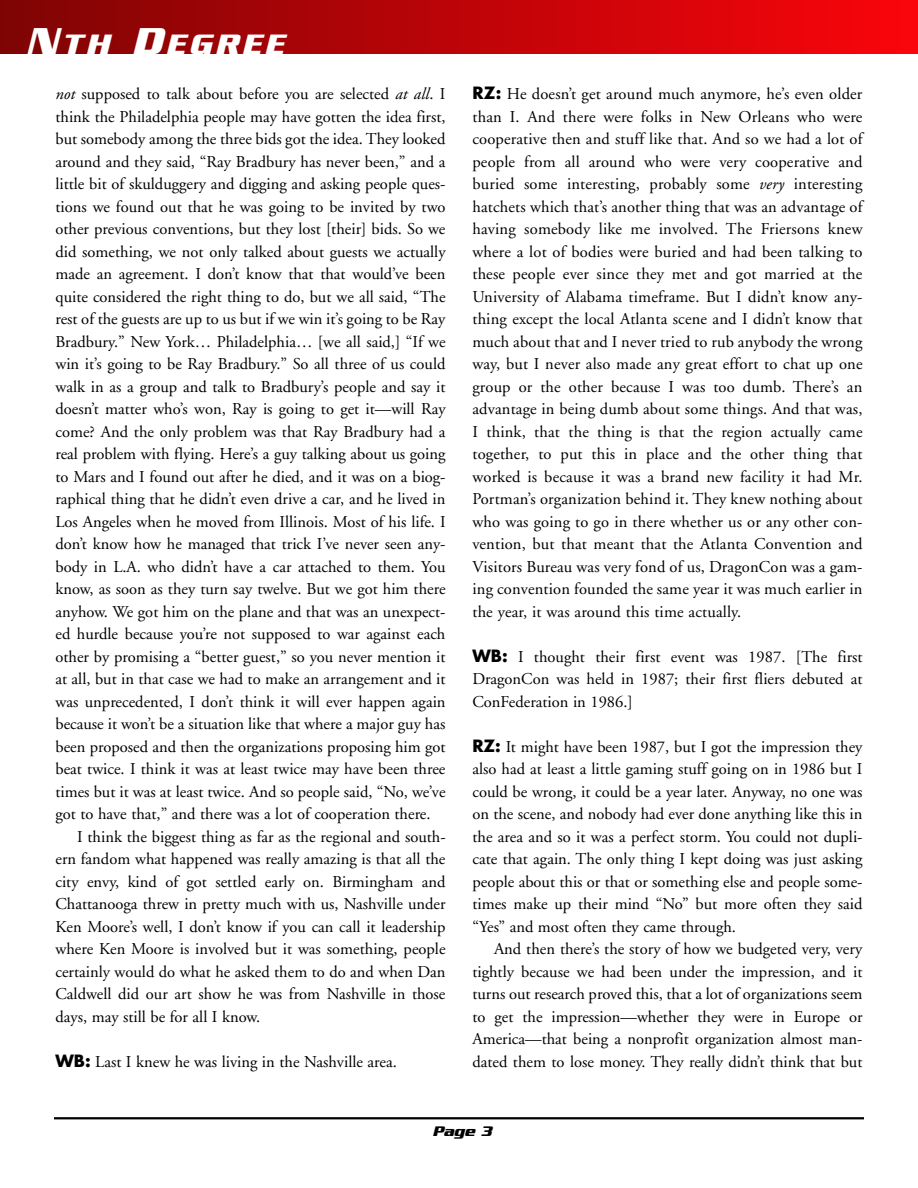
<style>
.page{position:relative;width:918px;height:1188px;background:#fff}
.page>*{position:absolute;margin:0;border:0;box-sizing:border-box;transform-origin:0 0}
.t1{font:italic 700 30.3px "Serpentine Sans ICG";letter-spacing:.105em;color:#fff}
.t2{font:16.5px/22.5px "Adobe Garamond";color:#000;text-align:justify}
.t3{font:italic 700 15px "Serpentine Sans ICG";color:#000}
.s1{font-size:40.5px}
.s2{font-style:italic}
.s3{font-family:"Futura";font-weight:700}
</style>
<div class="page">
<hr style="left:54px;top:1117px;width:810px;height:2px;background:#000">
<div style="left:0;top:0;width:918px;height:54px;background:linear-gradient(to right,#7e0404,#fa050c)"></div>
<h1 class="t1" style="left:26px;top:26px;width:260px"><span class="s1">N</span>TH <span class="s1">D</span>EGREE</h1>
<p class="t2" style="left:55px;top:84px;width:392px"><span class="s2">not</span> supposed to talk about before you are selected <span class="s2">at all</span>. I</p>
<p class="t2" style="left:55px;top:106px;width:392px">think the Philadelphia people may have gotten the idea first,</p>
<p class="t2" style="left:55px;top:129px;width:392px">but somebody among the three bids got the idea. They looked</p>
<p class="t2" style="left:55px;top:151px;width:392px">around and they said, “Ray Bradbury has never been,” and a</p>
<p class="t2" style="left:55px;top:174px;width:392px">little bit of skulduggery and digging and asking people ques-</p>
<p class="t2" style="left:55px;top:196px;width:392px">tions we found out that he was going to be invited by two</p>
<p class="t2" style="left:55px;top:219px;width:392px">other previous conventions, but they lost [their] bids. So we</p>
<p class="t2" style="left:55px;top:241px;width:392px">did something, we not only talked about guests we actually</p>
<p class="t2" style="left:55px;top:264px;width:392px">made an agreement. I don’t know that that would’ve been</p>
<p class="t2" style="left:55px;top:287px;width:392px">quite considered the right thing to do, but we all said, “The</p>
<p class="t2" style="left:55px;top:309px;width:392px">rest of the guests are up to us but if we win it’s going to be Ray</p>
<p class="t2" style="left:55px;top:332px;width:392px">Bradbury.” New York… Philadelphia… [we all said,] “If we</p>
<p class="t2" style="left:55px;top:354px;width:392px">win it’s going to be Ray Bradbury.” So all three of us could</p>
<p class="t2" style="left:55px;top:377px;width:392px">walk in as a group and talk to Bradbury’s people and say it</p>
<p class="t2" style="left:55px;top:399px;width:392px">doesn’t matter who’s won, Ray is going to get it—will Ray</p>
<p class="t2" style="left:55px;top:422px;width:392px">come? And the only problem was that Ray Bradbury had a</p>
<p class="t2" style="left:55px;top:444px;width:392px">real problem with flying. Here’s a guy talking about us going</p>
<p class="t2" style="left:55px;top:467px;width:392px">to Mars and I found out after he died, and it was on a biog-</p>
<p class="t2" style="left:55px;top:489px;width:392px">raphical thing that he didn’t even drive a car, and he lived in</p>
<p class="t2" style="left:55px;top:512px;width:392px">Los Angeles when he moved from Illinois. Most of his life. I</p>
<p class="t2" style="left:55px;top:534px;width:392px">don’t know how he managed that trick I’ve never seen any-</p>
<p class="t2" style="left:55px;top:557px;width:392px">body in L.A. who didn’t have a car attached to them. You</p>
<p class="t2" style="left:55px;top:579px;width:392px">know, as soon as they turn say twelve. But we got him there</p>
<p class="t2" style="left:55px;top:602px;width:392px">anyhow. We got him on the plane and that was an unexpect-</p>
<p class="t2" style="left:55px;top:624px;width:392px">ed hurdle because you’re not supposed to war against each</p>
<p class="t2" style="left:55px;top:647px;width:392px">other by promising a “better guest,” so you never mention it</p>
<p class="t2" style="left:55px;top:669px;width:392px">at all, but in that case we had to make an arrangement and it</p>
<p class="t2" style="left:55px;top:692px;width:392px">was unprecedented, I don’t think it will ever happen again</p>
<p class="t2" style="left:55px;top:714px;width:391px">because it won’t be a situation like that where a major guy has</p>
<p class="t2" style="left:55px;top:737px;width:392px">been proposed and then the organizations proposing him got</p>
<p class="t2" style="left:55px;top:759px;width:391px">beat twice. I think it was at least twice may have been three</p>
<p class="t2" style="left:55px;top:782px;width:392px">times but it was at least twice. And so people said, “No, we’ve</p>
<p class="t2" style="left:55px;top:804px;width:377px">got to have that,” and there was a lot of cooperation there.</p>
<p class="t2" style="left:77px;top:827px;width:370px">I think the biggest thing as far as the regional and south-</p>
<p class="t2" style="left:55px;top:849px;width:392px">ern fandom what happened was really amazing is that all the</p>
<p class="t2" style="left:55px;top:872px;width:392px">city envy, kind of got settled early on. Birmingham and</p>
<p class="t2" style="left:55px;top:894px;width:392px">Chattanooga threw in pretty much with us, Nashville under</p>
<p class="t2" style="left:55px;top:917px;width:392px">Ken Moore’s well, I don’t know if you can call it leadership</p>
<p class="t2" style="left:55px;top:939px;width:392px">where Ken Moore is involved but it was something, people</p>
<p class="t2" style="left:55px;top:962px;width:392px">certainly would do what he asked them to do and when Dan</p>
<p class="t2" style="left:55px;top:984px;width:392px">Caldwell did our art show he was from Nashville in those</p>
<p class="t2" style="left:55px;top:1007px;width:206px">days, may still be for all I know.</p>
<p class="t2" style="left:55px;top:1052px;width:343px"><span class="s3">WB:</span> Last I knew he was living in the Nashville area.</p>
<p class="t2" style="left:472px;top:84px;width:392px"><span class="s3">RZ:</span> He doesn’t get around much anymore, he’s even older than I. And there were folks in New Orleans who were cooperative then and stuff like that. And so we had a lot of people from all around who were very cooperative and buried some interesting, probably some <span class="s2">very</span> interesting hatchets which that’s another thing that was an advantage of having somebody like me involved. The Friersons knew where a lot of bodies were buried and had been talking to these people ever since they met and got married at the University of Alabama timeframe. But I didn’t know any&shy;thing except the local Atlanta scene and I didn’t know that much about that and I never tried to rub anybody the wrong way, but I never also made any great effort to chat up one group or the other because I was too dumb. There’s an advantage in being dumb about some things. And that was, I think, that the thing is that the region actually came together, to put this in place and the other thing that worked is because it was a brand new facility it had Mr.<br>Portman’s organization behind it. They knew nothing about who was going to go in there whether us or any other con&shy;vention, but that meant that the Atlanta Convention and Visitors Bureau was very fond of us, DragonCon was a gam&shy;ing convention founded the same year it was much earlier in the year, it was around this time actually.</p>
<p class="t2" style="left:472px;top:647px;width:392px"><span class="s3">WB:</span> I thought their first event was 1987. [The first DragonCon was held in 1987; their first fliers debuted at ConFederation in 1986.]</p>
<p class="t2" style="left:472px;top:737px;width:392px"><span class="s3">RZ:</span> It might have been 1987, but I got the impression they also had at least a little gaming stuff going on in 1986 but I could be wrong, it could be a year later. Anyway, no one was on the scene, and nobody had ever done anything like this in the area and so it was a perfect storm. You could not dupli&shy;cate that again. The only thing I kept doing was just asking people about this or that or something else and people some&shy;times make up their mind “No” but more often they said “Yes” and most often they came through.</p>
<p class="t2" style="left:472px;top:939px;width:392px;text-indent:22px">And then there’s the story of how we budgeted very, very tightly because we had been under the impression, and it turns out research proved this, that a lot of organizations seem to get the impression—whether they were in Europe or America—that being a nonprofit organization almost man&shy;dated them to lose money. They really didn’t think that but</p>
<p class="t3" style="left:432px;top:1122px;width:61px">Page 3</p>
</div>
